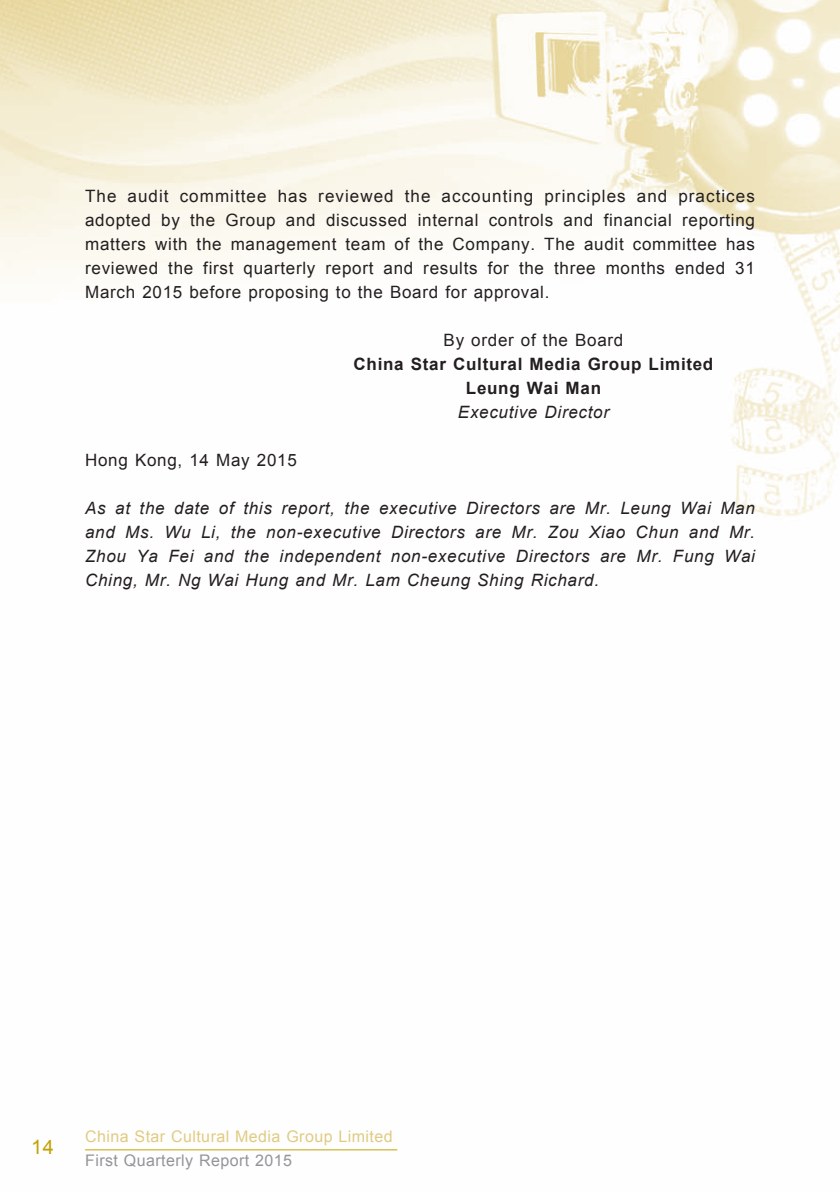
<style>
.page{position:relative;width:840px;height:1191px;background:#fff}
.page>*{position:absolute;margin:0;border:0;box-sizing:border-box;transform-origin:0 0}
.t1{font:20px "Arial";color:#c2a205}
.t2{font:17px/24px "Arial";letter-spacing:.04em;color:#231f20;text-align:justify}
.t3{font:italic 17px/24px "Arial";letter-spacing:.04em;color:#231f20;text-align:justify}
.t4{font:700 17px/24px "Arial";letter-spacing:.04em;color:#231f20;text-align:center}
.t5{font:16px "Arial";letter-spacing:.03em;color:#e0cb82}
.t6{font:16px "Arial";letter-spacing:.03em;color:#939598}
</style>
<div class="page">
<img style="left:0;top:0;width:839px;height:1151px">
<hr style="left:85px;top:1149px;width:312px;height:1px;background:#c2a205">
<p class="t2" style="left:85px;top:184px;width:671px">The audit committee has reviewed the accounting principles and practices adopted by the Group and discussed internal controls and financial reporting matters with the management team of the Company. The audit committee has reviewed the first quarterly report and results for the three months ended 31<br>March 2015 before proposing to the Board for approval.</p>
<p class="t2" style="left:443px;top:328px;width:181px">By order of the Board</p>
<p class="t4" style="left:353px;top:352px;width:361px">China Star Cultural Media Group Limited<br>Leung Wai Man</p>
<p class="t3" style="left:457px;top:400px;width:152px">Executive Director</p>
<p class="t2" style="left:85px;top:448px;width:213px">Hong Kong, 14 May 2015</p>
<p class="t3" style="left:85px;top:496px;width:671px">As at the date of this report, the executive Directors are Mr. Leung Wai Man and Ms. Wu Li, the non-executive Directors are Mr. Zou Xiao Chun and Mr.<br>Zhou Ya Fei and the independent non-executive Directors are Mr. Fung Wai Ching, Mr. Ng Wai Hung and Mr. Lam Cheung Shing Richard.</p>
<p class="t1" style="left:31px;top:1134px;width:25px">14</p>
<p class="t5" style="left:85px;top:1126px;width:309px">China Star Cultural Media Group Limited</p>
<p class="t6" style="left:85px;top:1150px;width:208px">First Quarterly Report 2015</p>
</div>
